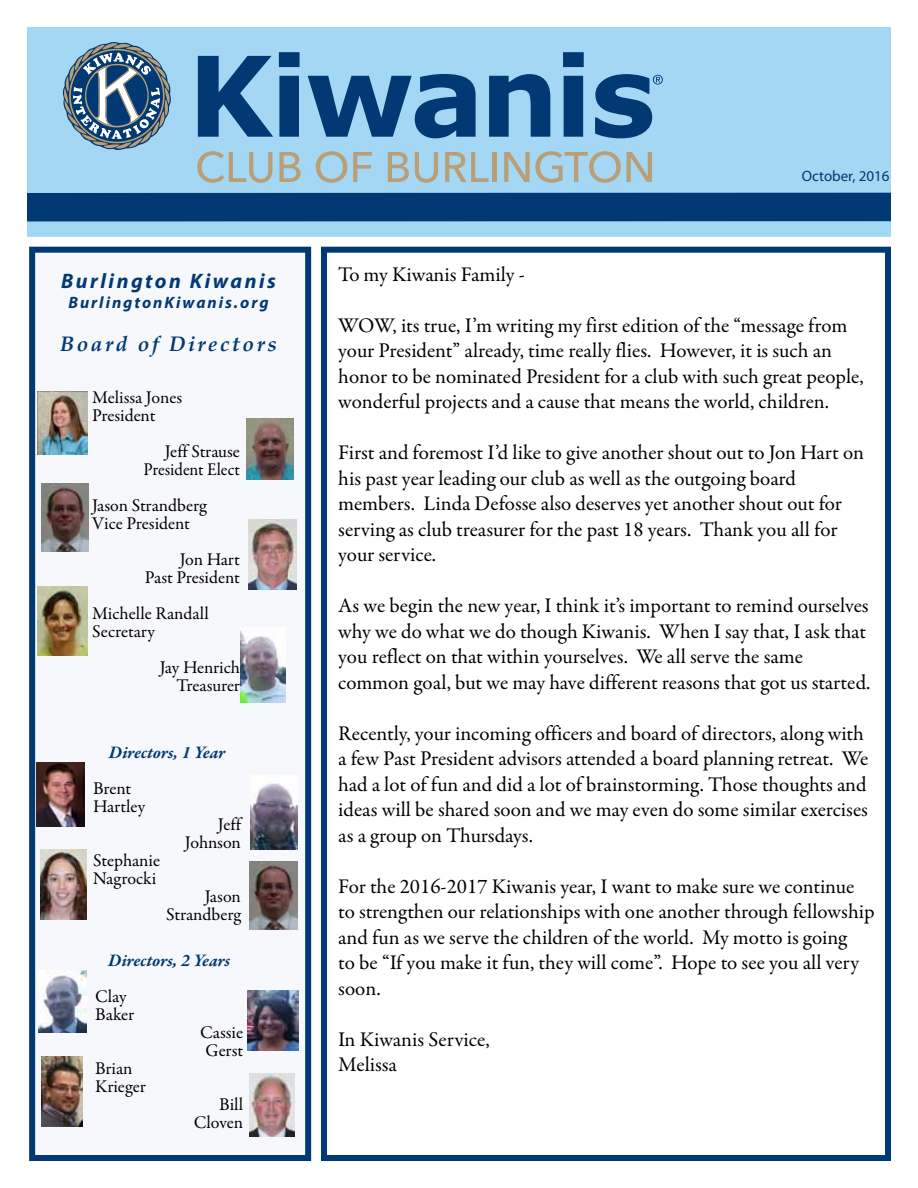
<style>
.page{position:relative;width:918px;height:1188px;background:#fff}
.page>*{position:absolute;margin:0;border:0;box-sizing:border-box;transform-origin:0 0}
.t1{font:21px/25.5px "Garamond Premr Pro";color:#000}
.t2{font:italic 700 21px "Myriad Pro";letter-spacing:.12em;color:#003974}
.t3{font:italic 700 21px "Palatino Linotype";letter-spacing:.12em;color:#003974}
.t4{font:18px/18px "Garamond Premr Pro";letter-spacing:-.005em;color:#000}
.t5{font:italic 700 18px "Garamond Premr Pro";letter-spacing:-.005em;color:#003974}
.t6{font:italic 700 16.5px "Myriad Pro";letter-spacing:.12em;color:#003974}
.t7{font:15px "Myriad Pro";color:#003974}
</style>
<div class="page">
<div style="left:321px;top:247px;width:570px;height:914px;border:6px solid #003974"></div>
<div style="left:27px;top:27px;width:864px;height:210px;background:#a4d7f4"></div>
<div style="left:29px;top:247px;width:282px;height:914px;background:#f7f8fb;border:6px solid #003974"></div>
<img style="left:38px;top:392px;width:50px;height:62px">
<img style="left:37px;top:587px;width:50px;height:68px">
<img style="left:39px;top:970px;width:47px;height:63px">
<svg style="left:198px;top:56px;width:75px;height:81px"></svg>
<svg style="left:279px;top:52px;width:21px;height:85px;background:#1a5288"></svg>
<svg style="left:308px;top:74px;width:168px;height:64px"></svg>
<svg style="left:489px;top:74px;width:61px;height:63px"></svg>
<svg style="left:563px;top:52px;width:21px;height:85px;background:#1a5288"></svg>
<svg style="left:595px;top:74px;width:68px;height:64px"></svg>
<svg style="left:63px;top:42px;width:108px;height:108px"></svg>
<svg style="left:197px;top:151px;width:75px;height:32px"></svg>
<svg style="left:279px;top:152px;width:22px;height:30px"></svg>
<svg style="left:316px;top:151px;width:31px;height:32px"></svg>
<svg style="left:353px;top:152px;width:19px;height:30px"></svg>
<svg style="left:388px;top:152px;width:21px;height:30px"></svg>
<svg style="left:415px;top:152px;width:23px;height:31px"></svg>
<svg style="left:445px;top:152px;width:44px;height:30px"></svg>
<hr style="left:493px;top:152px;width:4px;height:30px;background:#b99e76">
<svg style="left:504px;top:151px;width:117px;height:32px"></svg>
<svg style="left:627px;top:152px;width:25px;height:30px"></svg>
<img style="left:241px;top:631px;width:44px;height:72px">
<div style="left:27px;top:193px;width:864px;height:28px;background:#003974"></div>
<img style="left:249px;top:520px;width:48px;height:69px">
<img style="left:247px;top:990px;width:51px;height:60px">
<img style="left:41px;top:1056px;width:41px;height:70px">
<img style="left:250px;top:1074px;width:44px;height:62px">
<img style="left:246px;top:418px;width:48px;height:61px">
<img style="left:37px;top:763px;width:47px;height:63px">
<img style="left:40px;top:850px;width:47px;height:69px">
<img style="left:250px;top:862px;width:47px;height:68px">
<img style="left:250px;top:783px;width:47px;height:67px">
<img style="left:41px;top:484px;width:48px;height:68px">
<p class="t2" style="left:61px;top:267px;width:216px">Burlington Kiwanis</p>
<p class="t6" style="left:68px;top:291px;width:202px">BurlingtonKiwanis.org</p>
<p class="t3" style="left:60px;top:329px;width:218px">Board of Directors</p>
<p class="t4" style="left:92px;top:389px;width:92px">Melissa Jones<br>President</p>
<p class="t4" style="left:144px;top:443px;width:98px;text-align:right">Jeff Strause<br>President Elect</p>
<p class="t4" style="left:92px;top:497px;width:116px">Jason Strandberg<br>Vice President</p>
<p class="t4" style="left:145px;top:551px;width:97px;text-align:right">Jon Hart<br>Past President</p>
<p class="t4" style="left:92px;top:605px;width:118px">Michelle Randall<br>Secretary</p>
<p class="t4" style="left:160px;top:659px;width:82px;text-align:right">Jay Henrich<br>Treasurer</p>
<p class="t5" style="left:109px;top:742px;width:118px">Directors, 1 Year</p>
<p class="t4" style="left:93px;top:780px;width:54px">Brent<br>Hartley</p>
<p class="t4" style="left:185px;top:816px;width:58px;text-align:right">Jeff<br>Johnson</p>
<p class="t4" style="left:93px;top:852px;width:69px">Stephanie<br>Nagrocki</p>
<p class="t4" style="left:166px;top:888px;width:76px;text-align:right">Jason<br>Strandberg</p>
<p class="t5" style="left:108px;top:949px;width:124px">Directors, 2 Years</p>
<p class="t4" style="left:95px;top:988px;width:41px">Clay<br>Baker</p>
<p class="t4" style="left:200px;top:1024px;width:44px">Cassie<br>Gerst</p>
<p class="t4" style="left:95px;top:1060px;width:52px">Brian<br>Krieger</p>
<p class="t4" style="left:194px;top:1096px;width:51px;text-align:right">Bill<br>Cloven</p>
<p class="t7" style="left:802px;top:167px;width:89px">October, 2016</p>
<p class="t1" style="left:338px;top:262px;width:188px">To my Kiwanis Family -</p>
<p class="t1" style="left:338px;top:313px;width:527px">WOW, its true, I’m writing my first edition of the “message from your President” already, time really flies. However, it is such an honor to be nominated President for a club with such great people, wonderful projects and a cause that means the world, children.</p>
<p class="t1" style="left:338px;top:441px;width:527px">First and foremost I’d like to give another shout out to Jon Hart on his past year leading our club as well as the outgoing board members. Linda Defosse also deserves yet another shout out for serving as club treasurer for the past 18 years. Thank you all for your service.</p>
<p class="t1" style="left:338px;top:594px;width:534px">As we begin the new year, I think it’s important to remind ourselves why we do what we do though Kiwanis. When I say that, I ask that you reflect on that within yourselves. We all serve the same common goal, but we may have different reasons that got us started.</p>
<p class="t1" style="left:338px;top:721px;width:531px">Recently, your incoming officers and board of directors, along with a few Past President advisors attended a board planning retreat. We had a lot of fun and did a lot of brainstorming. Those thoughts and ideas will be shared soon and we may even do some similar exercises as a group on Thursdays.</p>
<p class="t1" style="left:338px;top:874px;width:538px">For the 2016-2017 Kiwanis year, I want to make sure we continue to strengthen our relationships with one another through fellowship and fun as we serve the children of the world. My motto is going<br>to be “If you make it fun, they will come”. Hope to see you all very soon.</p>
<p class="t1" style="left:338px;top:1027px;width:153px">In Kiwanis Service,<br>Melissa</p>
</div>
